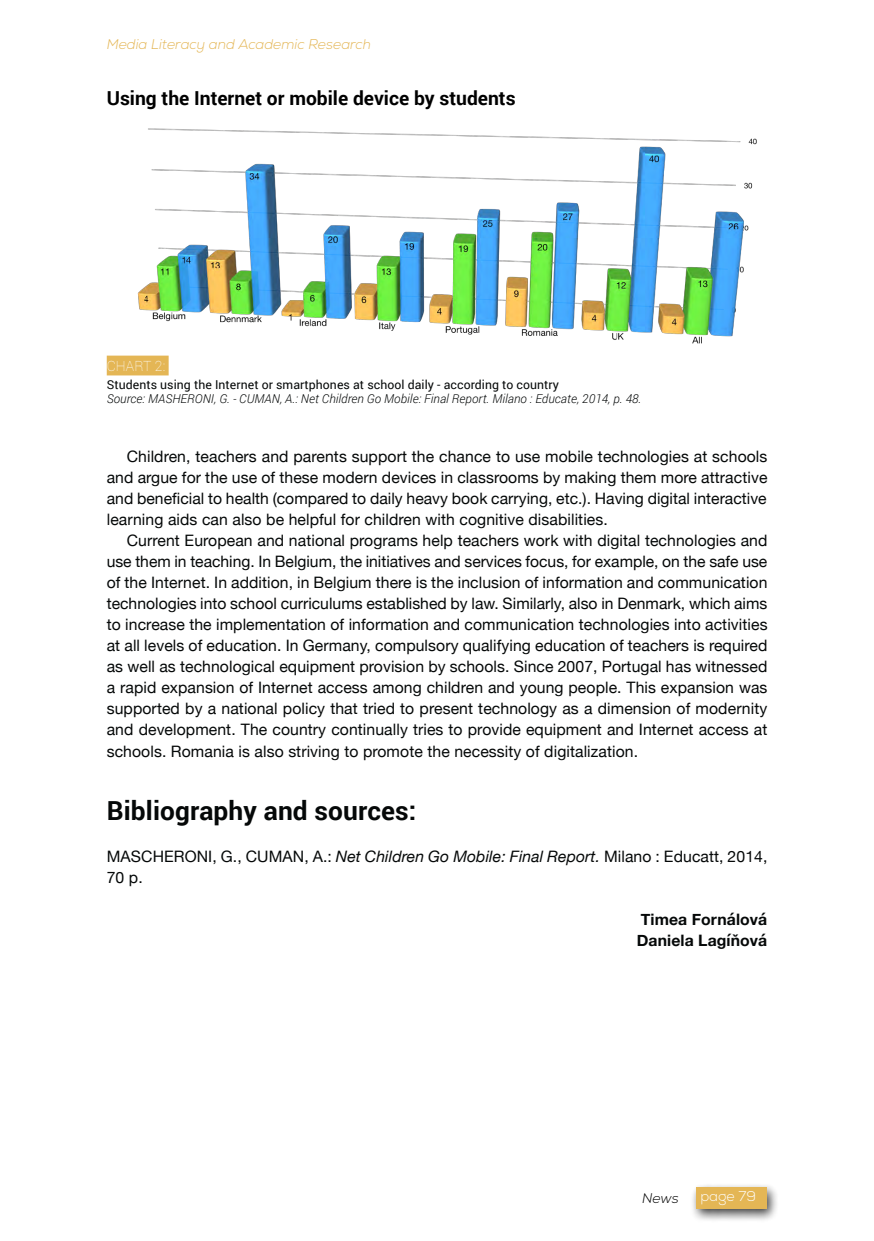
<style>
.page{position:relative;width:874px;height:1241px;background:#fff}
.page>*{position:absolute;margin:0;border:0;box-sizing:border-box;transform-origin:0 0}
.t1{font:700 26.25px "Roboto";letter-spacing:.005em;color:#050808}
.t2{font:700 19.25px "Roboto";color:#000}
.t3{font:15.75px/21px "Helvetica Neue";letter-spacing:.005em;color:#050808;text-align:justify}
.t4{font:700 15.75px/21px "Helvetica Neue";letter-spacing:.005em;color:#050808}
.t5{font:italic 300 14px "Nexa";color:#e4b655}
.t6{font:100 14px "Roboto";letter-spacing:.005em;color:#fff}
.t7{font:300 14px "Nexa";color:#fff}
.t8{font:italic 300 14px "Nexa";color:#000}
.t9{font:italic 300 12.25px "Roboto";letter-spacing:.005em;color:#050808}
.t10{font:12.25px "Roboto";letter-spacing:.005em;color:#050808}
.s1{font-style:italic}
</style>
<div class="page">
<div style="left:689px;top:1181px;width:90px;height:41px;background:#000;opacity:.75"></div>
<div style="left:696px;top:1187px;width:70px;height:21px;background:#e4b655"></div>
<div style="left:107px;top:355px;width:61px;height:20px;background:#e4b655"></div>
<img style="left:137px;top:128px;width:620px;height:216px">
<p class="t5" style="left:107px;top:35px;width:266px">Media Literacy and Academic Research</p>
<p class="t2" style="left:107px;top:85px;width:410px">Using the Internet or mobile device by students</p>
<p class="t6" style="left:107px;top:356px;width:60px">CHART 2:</p>
<p class="t10" style="left:107px;top:376px;width:453px">Students using the Internet or smartphones at school daily - according to country</p>
<p class="t9" style="left:107px;top:390px;width:536px">Source: MASHERONI, G. - CUMAN, A.: Net Children Go Mobile: Final Report. Milano : Educate, 2014, p. 48.</p>
<p class="t3" style="left:107px;top:447px;width:662px;text-indent:20px">Children, teachers and parents support the chance to use mobile technologies at schools and argue for the use of these modern devices in classrooms by making them more attractive and beneficial to health (compared to daily heavy book carrying, etc.). Having digital interactive learning aids can also be helpful for children with cognitive disabilities.</p>
<p class="t3" style="left:107px;top:531px;width:662px;text-indent:20px">Current European and national programs help teachers work with digital technologies and use them in teaching. In Belgium, the initiatives and services focus, for example, on the safe use of the Internet. In addition, in Belgium there is the inclusion of information and communication technologies into school curriculums established by law. Similarly, also in Denmark, which aims to increase the implementation of information and communication technologies into activities at all levels of education. In Germany, compulsory qualifying education of teachers is required as well as technological equipment provision by schools. Since 2007, Portugal has witnessed a rapid expansion of Internet access among children and young people. This expansion was supported by a national policy that tried to present technology as a dimension of modernity and development. The country continually tries to provide equipment and Internet access at schools. Romania is also striving to promote the necessity of digitalization.</p>
<h1 class="t1" style="left:107px;top:791px;width:311px">Bibliography and sources:</h1>
<p class="t3" style="left:107px;top:846px;width:661px">MASCHERONI, G., CUMAN, A.: <span class="s1">Net Children Go Mobile: Final Report.</span> Milano : Educatt, 2014,<br>70 p.</p>
<p class="t4" style="left:636px;top:908px;width:132px">Timea Fornálová<br>Daniela Lagíňová</p>
<p class="t8" style="left:641px;top:1189px;width:38px">News</p>
<p class="t7" style="left:700px;top:1187px;width:57px">page 79</p>
</div>
